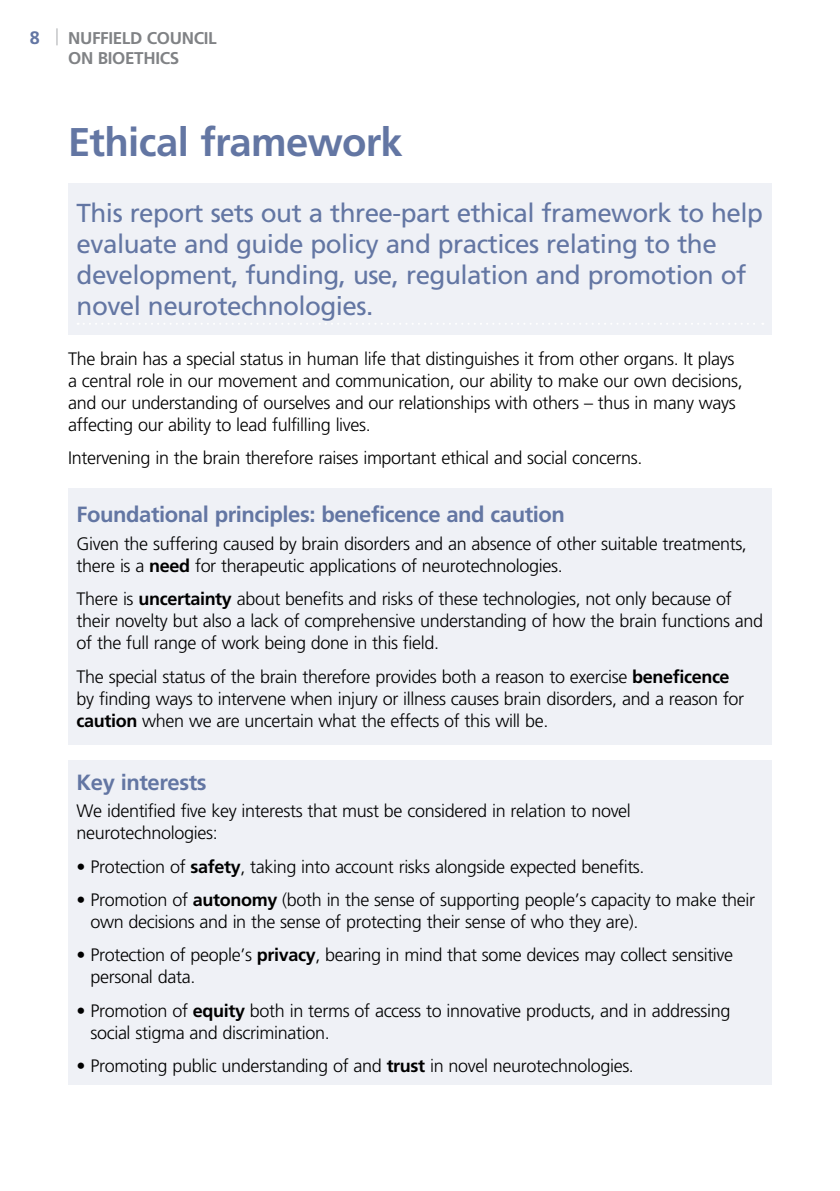
<style>
.page{position:relative;width:840px;height:1191px;background:#fff}
.page>*{position:absolute;margin:0;border:0;box-sizing:border-box;transform-origin:0 0}
.t1{font:700 40px "Frutiger";letter-spacing:-.02em;color:#6376a3}
.t2{font:26px/31px "Frutiger";letter-spacing:-.02em;color:#6376a3}
.t3{font:700 22px "Frutiger";letter-spacing:-.02em;color:#6376a3}
.t4{font:300 18px/22px "Frutiger";letter-spacing:-.02em;color:#000}
.t5{font:700 18px "Frutiger";color:#6376a3}
.t6{font:700 17px/20.4px "Frutiger";letter-spacing:-.02em;color:#808285}
.s1{font-weight:700}
</style>
<div class="page">
<svg style="left:56px;top:28px;width:1px;height:17px"></svg>
<div style="left:68px;top:183px;width:703px;height:151px;background:#eff1f6"></div>
<svg style="left:78px;top:323px;width:685px;height:2px"></svg>
<div style="left:68px;top:488px;width:703px;height:256px;background:#eff1f6"></div>
<div style="left:68px;top:760px;width:703px;height:324px;background:#eff1f6"></div>
<p class="t5" style="left:30px;top:28px;width:12px">8</p>
<p class="t6" style="left:68px;top:27px;width:150px">NUFFIELD COUNCIL<br>ON BIOETHICS</p>
<h1 class="t1" style="left:68px;top:118px;width:336px">Ethical framework</h1>
<h2 class="t2" style="left:77px;top:198px;width:687px">This report sets out a three-part ethical framework to help evaluate and guide policy and practices relating to the development, funding, use, regulation and promotion of novel neurotechnologies.</h2>
<p class="t4" style="left:68px;top:348px;width:675px">The brain has a special status in human life that distinguishes it from other organs. It plays a central role in our movement and communication, our ability to make our own decisions, and our understanding of ourselves and our relationships with others – thus in many ways affecting our ability to lead fulfilling lives.</p>
<p class="t4" style="left:68px;top:447px;width:575px">Intervening in the brain therefore raises important ethical and social concerns.</p>
<p class="t3" style="left:77px;top:502px;width:489px">Foundational principles: beneficence and caution</p>
<p class="t4" style="left:77px;top:533px;width:671px">Given the suffering caused by brain disorders and an absence of other suitable treatments, there is a <span class="s1">need</span> for therapeutic applications of neurotechnologies.</p>
<p class="t4" style="left:77px;top:588px;width:687px">There is <span class="s1">uncertainty</span> about benefits and risks of these technologies, not only because of their novelty but also a lack of comprehensive understanding of how the brain functions and of the full range of work being done in this field.</p>
<p class="t4" style="left:77px;top:665px;width:668px">The special status of the brain therefore provides both a reason to exercise <span class="s1">beneficence </span>by finding ways to intervene when injury or illness causes brain disorders, and a reason for <span class="s1">caution</span> when we are uncertain what the effects of this will be.</p>
<p class="t3" style="left:77px;top:769px;width:131px">Key interests</p>
<p class="t4" style="left:77px;top:800px;width:555px">We identified five key interests that must be considered in relation to novel neurotechnologies:</p>
<p class="t4" style="left:77px;top:855px;width:569px">• Protection of <span class="s1">safety</span>, taking into account risks alongside expected benefits.</p>
<p class="t4" style="left:90px;top:888px;width:666px;text-indent:-14px">• Promotion of <span class="s1">autonomy</span> (both in the sense of supporting people’s capacity to make their own decisions and in the sense of protecting their sense of who they are).</p>
<p class="t4" style="left:90px;top:944px;width:644px;text-indent:-14px">• Protection of people’s <span class="s1">privacy</span>, bearing in mind that some devices may collect sensitive personal data.</p>
<p class="t4" style="left:90px;top:999px;width:641px;text-indent:-14px">• Promotion of <span class="s1">equity</span> both in terms of access to innovative products, and in addressing social stigma and discrimination.</p>
<p class="t4" style="left:77px;top:1054px;width:558px">• Promoting public understanding of and <span class="s1">trust</span> in novel neurotechnologies.</p>
</div>
